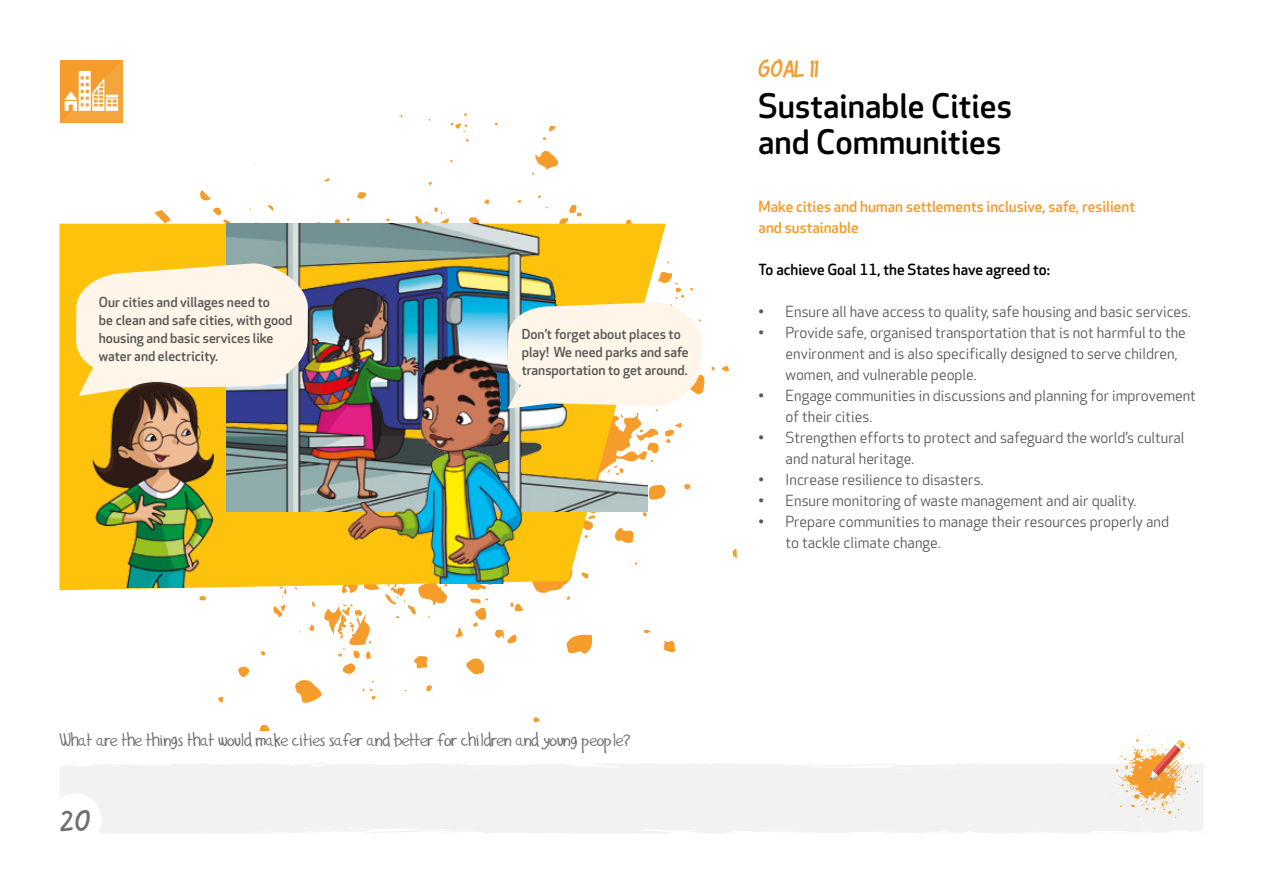
<style>
.page{position:relative;width:1263px;height:893px;background:#fff}
.page>*{position:absolute;margin:0;border:0;box-sizing:border-box;transform-origin:0 0}
.t1{font:500 33px/36px "Apex Rounded";color:#000}
.t2{font:30px "Karmatic Revolution";color:#706f6f}
.t3{font:24px "Karmatic Revolution";color:#f59c2a}
.t4{font:16.5px "Gilles'Comic Font";color:#706f6f}
.t5{font:15px/21px "Apex Rounded";color:#575756}
.t6{font:500 15px/21px "Apex Rounded";color:#f59c2a}
.t7{font:500 15px "Apex Rounded";color:#000}
.t8{font:500 13.5px/18px "Apex Rounded";color:#575756}
</style>
<div class="page">
<div style="left:60px;top:764px;width:1143px;height:69px;background:#f2f2f2"></div>
<svg style="left:60px;top:60px;width:63px;height:53px"></svg>
<svg style="left:60px;top:113px;width:677px;height:618px"></svg>
<svg style="left:60px;top:224px;width:606px;height:366px;fill:#fcc20c"></svg>
<img style="left:226px;top:224px;width:422px;height:287px">
<img style="left:346px;top:339px;width:186px;height:244px">
<svg style="left:76px;top:263px;width:232px;height:133px;background:#f7ead4"></svg>
<img style="left:60px;top:372px;width:190px;height:216px">
<svg style="left:507px;top:302px;width:195px;height:107px;background:#f4eee1"></svg>
<svg style="left:1112px;top:734px;width:91px;height:84px"></svg>
<div style="left:49px;top:793px;width:53px;height:53px;background:#fff;border-radius:50%"></div>
<p class="t8" style="left:99px;top:293px;width:195px">Our cities and villages need to<br>be clean and safe cities, with good housing and basic services like water and electricity.</p>
<p class="t8" style="left:522px;top:325px;width:169px">Don’t forget about places to play! We need parks and safe transportation to get around.</p>
<h3 class="t3" style="left:758px;top:57px;width:62px">Goal 11</h3>
<h1 class="t1" style="left:758px;top:89px;width:255px">Sustainable Cities and Communities</h1>
<p class="t6" style="left:759px;top:197px;width:378px">Make cities and human settlements inclusive, safe, resilient and sustainable</p>
<p class="t7" style="left:759px;top:261px;width:293px">To achieve Goal 11, the States have agreed to:</p>
<p class="t5" style="left:759px;top:302px;width:434px">• Ensure all have access to quality, safe housing and basic services.</p>
<p class="t5" style="left:786px;top:323px;width:402px;text-indent:-27px">• Provide safe, organised transportation that is not harmful to the environment and is also specifically designed to serve children, women, and vulnerable people.</p>
<p class="t5" style="left:786px;top:386px;width:412px;text-indent:-27px">• Engage communities in discussions and planning for improvement of their cities.</p>
<p class="t5" style="left:786px;top:428px;width:400px;text-indent:-27px">• Strengthen efforts to protect and safeguard the world’s cultural and natural heritage.</p>
<p class="t5" style="left:759px;top:470px;width:226px">• Increase resilience to disasters.</p>
<p class="t5" style="left:759px;top:491px;width:379px">• Ensure monitoring of waste management and air quality.</p>
<p class="t5" style="left:786px;top:512px;width:385px;text-indent:-27px">• Prepare communities to manage their resources properly and to tackle climate change.</p>
<p class="t4" style="left:60px;top:730px;width:582px">What are the things that would make cities safer and better for children and young people?</p>
<h2 class="t2" style="left:60px;top:806px;width:33px">20</h2>
</div>
